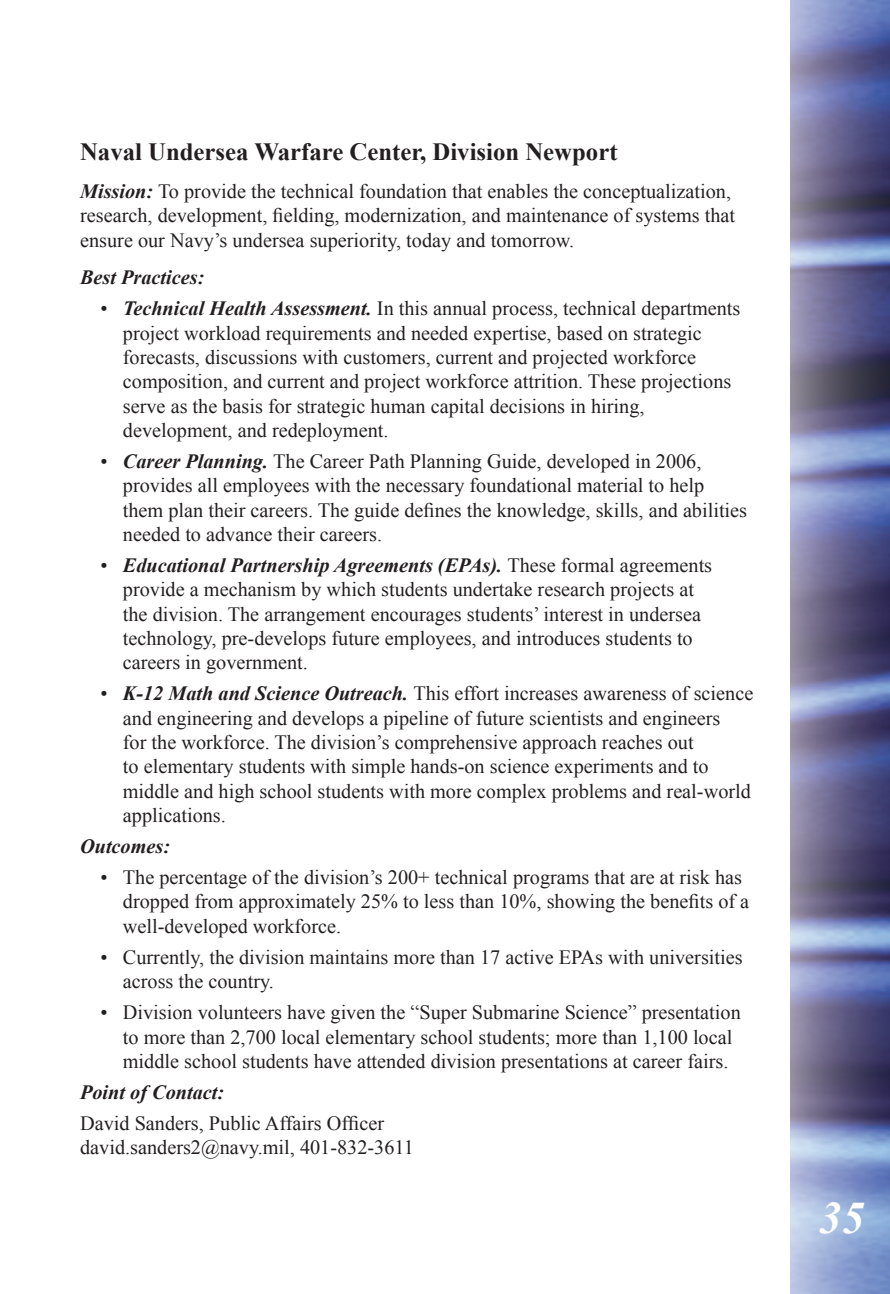
<style>
.page{position:relative;width:890px;height:1294px;background:#fff}
.page>*{position:absolute;margin:0;border:0;box-sizing:border-box;transform-origin:0 0}
.t1{font:italic 700 45px "Times New Roman";color:#fff}
.t2{font:700 24.75px "Times New Roman";color:#231f20}
.t3{font:20.25px/24.3px "Times New Roman";color:#231f20}
.t4{font:italic 700 20.25px "Times New Roman";color:#231f20}
.s1{font-weight:700;font-style:italic}
</style>
<div class="page">
<img style="left:790px;top:0;width:99px;height:1293px">
<p class="t2" style="left:80px;top:135px;width:539px">Naval Undersea Warfare Center, Division Newport</p>
<p class="t3" style="left:80px;top:179px;width:656px"><span class="s1">Mission:</span> To provide the technical foundation that enables the conceptualization, research, development, fielding, modernization, and maintenance of systems that ensure our Navy’s undersea superiority, today and tomorrow.</p>
<p class="t4" style="left:80px;top:263px;width:126px">Best Practices:</p>
<p class="t3" style="left:123px;top:296px;width:619px;text-indent:-22px">• <span class="s1">Technical Health Assessment.</span> In this annual process, technical departments project workload requirements and needed expertise, based on strategic forecasts, discussions with customers, current and projected workforce composition, and current and project workforce attrition. These projections serve as the basis for strategic human capital decisions in hiring, development, and redeployment.</p>
<p class="t3" style="left:123px;top:449px;width:625px;text-indent:-22px">• <span class="s1">Career Planning.</span> The Career Path Planning Guide, developed in 2006, provides all employees with the necessary foundational material to help them plan their careers. The guide defines the knowledge, skills, and abilities needed to advance their careers.</p>
<p class="t3" style="left:123px;top:553px;width:590px;text-indent:-22px">• <span class="s1">Educational Partnership Agreements (EPAs).</span> These formal agreements provide a mechanism by which students undertake research projects at the division. The arrangement encourages students’ interest in undersea technology, pre-develops future employees, and introduces students to careers in government.</p>
<p class="t3" style="left:123px;top:681px;width:632px;text-indent:-22px">• <span class="s1">K-12 Math and Science Outreach.</span> This effort increases awareness of science and engineering and develops a pipeline of future scientists and engineers<br>for the workforce. The division’s comprehensive approach reaches out<br>to elementary students with simple hands-on science experiments and to middle and high school students with more complex problems and real-world applications.</p>
<p class="t4" style="left:80px;top:832px;width:91px">Outcomes:</p>
<p class="t3" style="left:123px;top:864px;width:627px;text-indent:-22px">• The percentage of the division’s 200+ technical programs that are at risk has dropped from approximately 25% to less than 10%, showing the benefits of a well-developed workforce.</p>
<p class="t3" style="left:123px;top:944px;width:621px;text-indent:-22px">• Currently, the division maintains more than 17 active EPAs with universities across the country.</p>
<p class="t3" style="left:123px;top:999px;width:619px;text-indent:-22px">• Division volunteers have given the “Super Submarine Science” presentation to more than 2,700 local elementary school students; more than 1,100 local middle school students have attended division presentations at career fairs.</p>
<p class="t4" style="left:80px;top:1077px;width:146px">Point of Contact:</p>
<p class="t3" style="left:80px;top:1110px;width:335px">David Sanders, Public Affairs Officer david.sanders2@navy.mil, 401-832-3611</p>
<h1 class="t1" style="left:819px;top:1186px;width:24px">35</h1>
</div>
